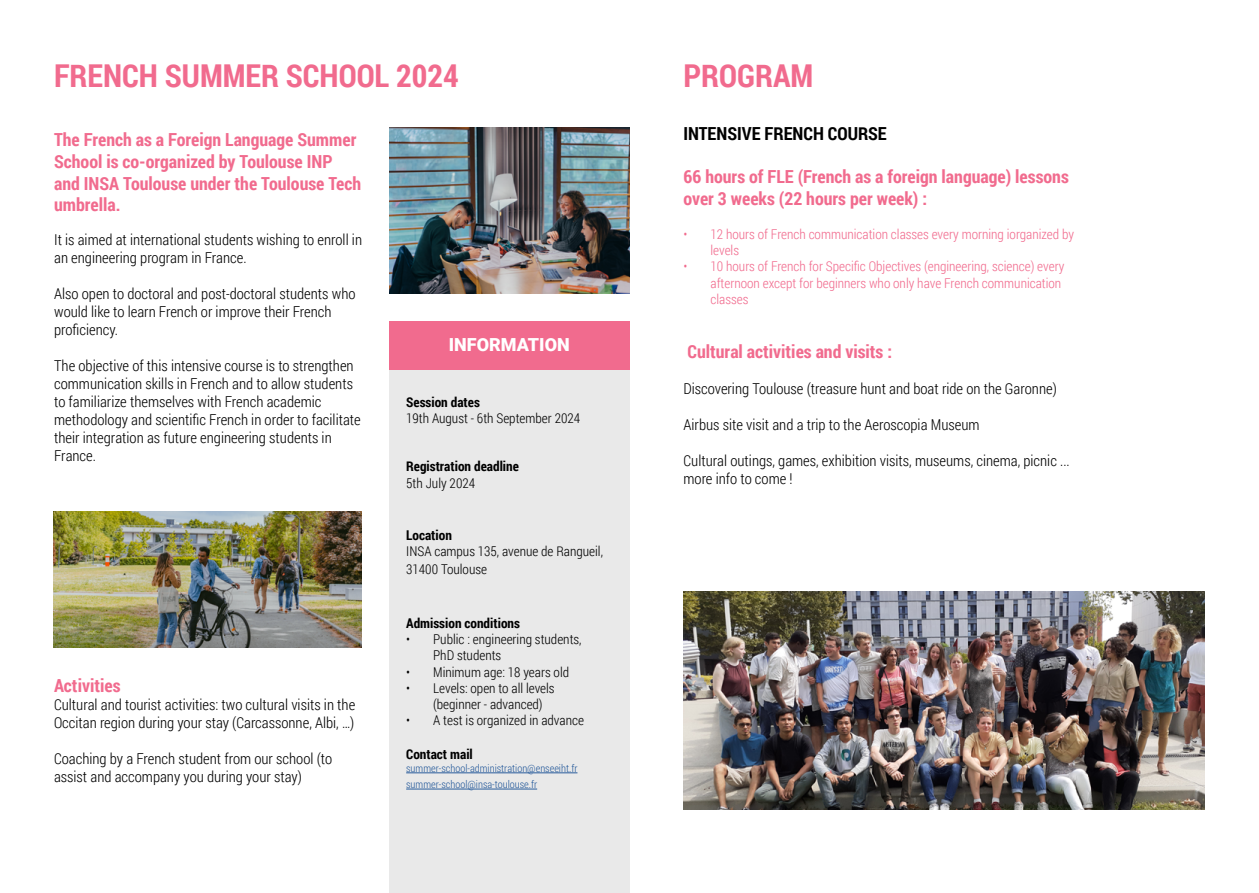
<style>
.page{position:relative;width:1259px;height:893px;background:#fff}
.page>*{position:absolute;margin:0;border:0;box-sizing:border-box;transform-origin:0 0}
.t1{font:700 31.5px "Roboto Condensed";color:#f16b8e}
.t2{font:700 18px/21.6px "Roboto Condensed";color:#f16b8e}
.t3{font:700 18px "Roboto Condensed";color:#000}
.t4{font:900 18px "Roboto";color:#fff}
.t5{font:300 15px/18px "Roboto Condensed";color:#000}
.t6{font:300 13.5px/16.2px "Roboto Condensed";color:#000}
.t7{font:300 13.5px/16.2px "Roboto Condensed";color:#f16b8e}
.t8{font:700 13.5px "Roboto Condensed";color:#000}
.t9{font:300 10.5px/16.2px "Roboto Condensed";color:#275b9b}
</style>
<div class="page">
<img style="left:389px;top:128px;width:240px;height:165px">
<div style="left:389px;top:322px;width:240px;height:49px;background:#f16b8e"></div>
<div style="left:389px;top:371px;width:240px;height:522px;background:#e9e9e9"></div>
<hr style="left:406px;top:773px;width:171px;height:1px;background:#275b9b">
<hr style="left:406px;top:789px;width:131px;height:1px;background:#275b9b">
<img style="left:54px;top:512px;width:307px;height:136px">
<img style="left:683px;top:591px;width:522px;height:218px">
<h1 class="t1" style="left:54px;top:54px;width:406px">FRENCH SUMMER SCHOOL 2024</h1>
<h1 class="t1" style="left:683px;top:54px;width:131px">PROGRAM</h1>
<p class="t2" style="left:54px;top:129px;width:309px">The French as a Foreign Language Summer<br>School is co-organized by Toulouse INP and INSA Toulouse under the Toulouse Tech umbrella.</p>
<p class="t5" style="left:54px;top:230px;width:309px">It is aimed at international students wishing to enroll in an engineering program in France.</p>
<p class="t5" style="left:54px;top:284px;width:303px">Also open to doctoral and post-doctoral students who would like to learn French or improve their French proficiency.</p>
<p class="t5" style="left:54px;top:356px;width:308px">The objective of this intensive course is to strengthen communication skills in French and to allow students to familiarize themselves with French academic methodology and scientific French in order to facilitate their integration as future engineering students in France.</p>
<p class="t2" style="left:54px;top:674px;width:68px">Activities</p>
<p class="t5" style="left:54px;top:695px;width:303px">Cultural and tourist activities: two cultural visits in the<br>Occitan region during your stay (Carcassonne, Albi, …)</p>
<p class="t5" style="left:54px;top:749px;width:280px">Coaching by a French student from our school (to assist and accompany you during your stay)</p>
<p class="t4" style="left:449px;top:332px;width:122px">INFORMATION</p>
<p class="t8" style="left:406px;top:392px;width:75px">Session dates</p>
<p class="t6" style="left:406px;top:409px;width:175px">19th August - 6th September 2024</p>
<p class="t8" style="left:406px;top:457px;width:114px">Registration deadline</p>
<p class="t6" style="left:406px;top:474px;width:70px">5th July 2024</p>
<p class="t8" style="left:406px;top:525px;width:47px">Location</p>
<p class="t6" style="left:406px;top:542px;width:198px;line-height:18px">INSA campus 135, avenue de Rangueil,<br>31400 Toulouse</p>
<p class="t8" style="left:406px;top:614px;width:115px">Admission conditions</p>
<p class="t6" style="left:433px;top:631px;width:150px;text-indent:-27px">• Public : engineering students,<br>PhD students</p>
<p class="t6" style="left:406px;top:663px;width:164px">• Minimum age: 18 years old</p>
<p class="t6" style="left:433px;top:679px;width:123px;text-indent:-27px">• Levels: open to all levels (beginner - advanced)</p>
<p class="t6" style="left:406px;top:712px;width:179px">• A test is organized in advance</p>
<p class="t8" style="left:406px;top:745px;width:68px">Contact mail</p>
<p class="t9" style="left:406px;top:760px;width:173px">summer-school-administration@enseeiht.fr summer-school@insa-toulouse.fr</p>
<p class="t3" style="left:683px;top:121px;width:205px">INTENSIVE FRENCH COURSE</p>
<p class="t2" style="left:683px;top:165px;width:387px">66 hours of FLE (French as a foreign language) lessons over 3 weeks (22 hours per week) :</p>
<p class="t7" style="left:710px;top:226px;width:365px;text-indent:-27px">• 12 hours of French communication classes every morning iorganized by levels</p>
<p class="t7" style="left:710px;top:258px;width:355px;text-indent:-27px">• 10 hours of French for Specific Objectives (engineering, science) every afternoon except for beginners who only have French communication classes</p>
<p class="t2" style="left:687px;top:340px;width:206px">Cultural activities and visits :</p>
<p class="t5" style="left:683px;top:379px;width:375px">Discovering Toulouse (treasure hunt and boat ride on the Garonne)</p>
<p class="t5" style="left:683px;top:415px;width:297px">Airbus site visit and a trip to the Aeroscopia Museum</p>
<p class="t5" style="left:683px;top:451px;width:388px">Cultural outings, games, exhibition visits, museums, cinema, picnic ... more info to come !</p>
</div>
